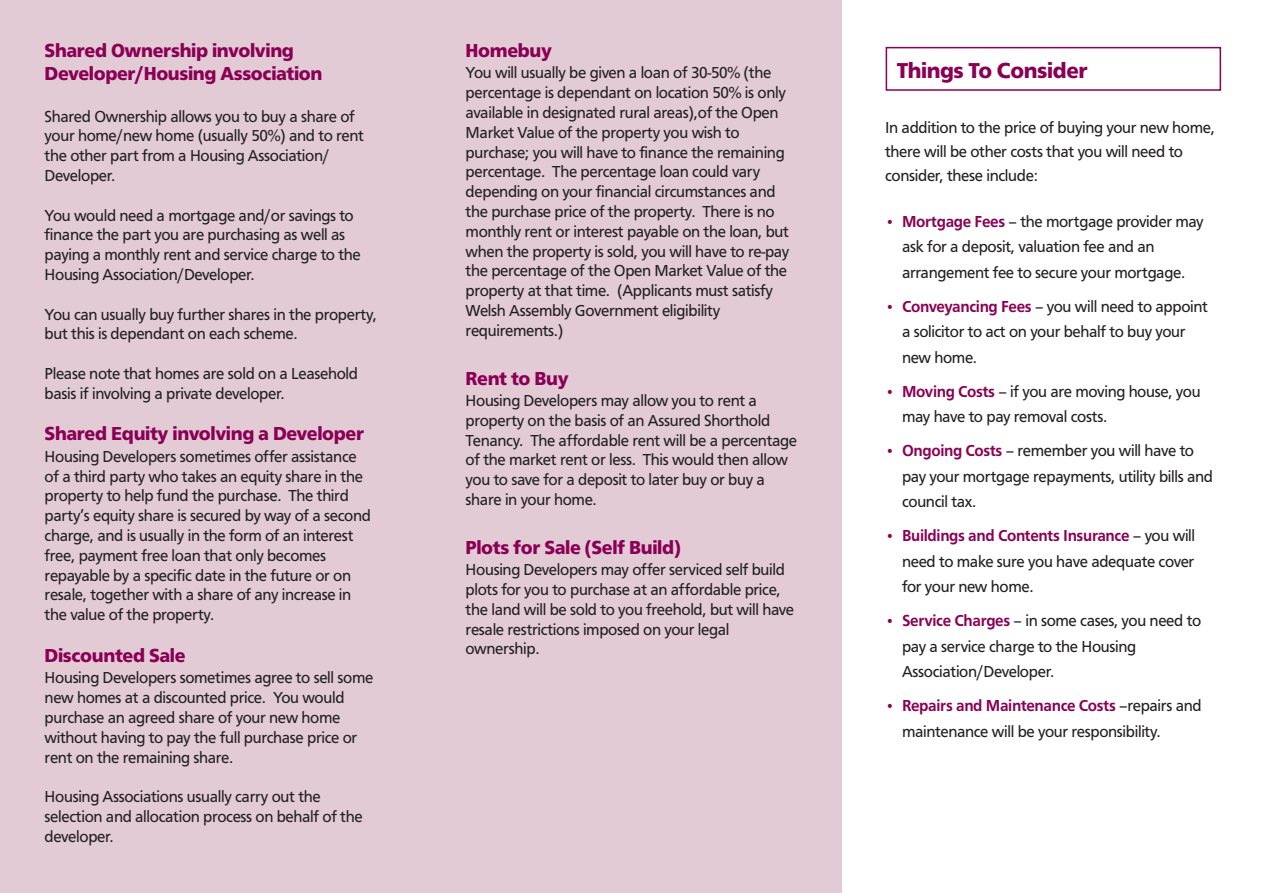
<style>
.page{position:relative;width:1263px;height:893px;background:#fff}
.page>*{position:absolute;margin:0;border:0;box-sizing:border-box;transform-origin:0 0}
.t1{font:700 22.5px "Frutus T";letter-spacing:-.02em;color:#8a0054;scale:.96 1}
.t2{font:700 19.5px/23.4px "Frutus T";letter-spacing:-.02em;color:#8a0054;scale:.96 1}
.t3{font:16.5px/19.8px "Frutus T";letter-spacing:-.02em;color:#231f20;scale:.96 1}
.s1{font-size:15px;color:#8a0054}
.s2{font-weight:500;color:#8a0054}
</style>
<div class="page">
<div style="left:0;top:0;width:842px;height:893px;background:#e3cbd6"></div>
<div style="left:886px;top:47px;width:335px;height:44px;border:2px solid #8a0054"></div>
<p class="t2" style="left:45px;top:40px;width:291px">Shared Ownership involving<br>Developer/Housing Association</p>
<p class="t3" style="left:45px;top:108px;width:334px">Shared Ownership allows you to buy a share of your home/new home (usually 50%) and to rent the other part from a Housing Association/ Developer.</p>
<p class="t3" style="left:45px;top:207px;width:331px">You would need a mortgage and/or savings to finance the part you are purchasing as well as paying a monthly rent and service charge to the Housing Association/Developer.</p>
<p class="t3" style="left:45px;top:306px;width:348px">You can usually buy further shares in the property, but this is dependant on each scheme.</p>
<p class="t3" style="left:45px;top:365px;width:328px">Please note that homes are sold on a Leasehold basis if involving a private developer.</p>
<p class="t2" style="left:45px;top:424px;width:334px">Shared Equity involving a Developer</p>
<p class="t3" style="left:45px;top:448px;width:341px">Housing Developers sometimes offer assistance of a third party who takes an equity share in the property to help fund the purchase. The third party’s equity share is secured by way of a second charge, and is usually in the form of an interest free, payment free loan that only becomes repayable by a specific date in the future or on resale, together with a share of any increase in the value of the property.</p>
<p class="t2" style="left:45px;top:645px;width:148px">Discounted Sale</p>
<p class="t3" style="left:45px;top:669px;width:344px">Housing Developers sometimes agree to sell some new homes at a discounted price. You would purchase an agreed share of your new home without having to pay the full purchase price or rent on the remaining share.</p>
<p class="t3" style="left:45px;top:788px;width:333px">Housing Associations usually carry out the selection and allocation process on behalf of the developer.</p>
<p class="t2" style="left:466px;top:40px;width:91px">Homebuy</p>
<p class="t3" style="left:466px;top:64px;width:339px">You will usually be given a loan of 30-50% (the percentage is dependant on location 50% is only available in designated rural areas),of the Open Market Value of the property you wish to purchase; you will have to finance the remaining percentage. The percentage loan could vary depending on your financial circumstances and the purchase price of the property. There is no monthly rent or interest payable on the loan, but when the property is sold, you will have to re-pay the percentage of the Open Market Value of the property at that time. (Applicants must satisfy Welsh Assembly Government eligibility requirements.)</p>
<p class="t2" style="left:466px;top:368px;width:109px">Rent to Buy</p>
<p class="t3" style="left:466px;top:392px;width:347px">Housing Developers may allow you to rent a property on the basis of an Assured Shorthold Tenancy. The affordable rent will be a percentage of the market rent or less. This would then allow you to save for a deposit to later buy or buy a share in your home.</p>
<p class="t2" style="left:466px;top:537px;width:226px">Plots for Sale (Self Build)</p>
<p class="t3" style="left:466px;top:561px;width:344px">Housing Developers may offer serviced self build plots for you to purchase at an affordable price, the land will be sold to you freehold, but will have resale restrictions imposed on your legal ownership.</p>
<h1 class="t1" style="left:897px;top:61px;width:200px">Things To Consider</h1>
<p class="t3" style="left:885px;top:117px;width:345px;line-height:24px">In addition to the price of buying your new home, there will be other costs that you will need to consider, these include:</p>
<p class="t3" style="left:902px;top:210px;width:316px;line-height:25.5px;text-indent:-17px"><span class="s1">•</span> <span class="s2">Mortgage Fees</span> – the mortgage provider may ask for a deposit, valuation fee and an arrangement fee to secure your mortgage.</p>
<p class="t3" style="left:902px;top:295px;width:320px;line-height:25.5px;text-indent:-17px"><span class="s1">•</span> <span class="s2">Conveyancing Fees</span> – you will need to appoint a solicitor to act on your behalf to buy your new home.</p>
<p class="t3" style="left:902px;top:380px;width:313px;line-height:25.5px;text-indent:-17px"><span class="s1">•</span> <span class="s2">Moving Costs</span> – if you are moving house, you may have to pay removal costs.</p>
<p class="t3" style="left:902px;top:439px;width:325px;line-height:25.5px;text-indent:-17px"><span class="s1">•</span> <span class="s2">Ongoing Costs</span> – remember you will have to pay your mortgage repayments, utility bills and council tax.</p>
<p class="t3" style="left:902px;top:524px;width:307px;line-height:25.5px;text-align:justify;text-indent:-17px"><span class="s1">•</span> <span class="s2">Buildings and Contents Insurance</span> – you will need to make sure you have adequate cover for your new home.</p>
<p class="t3" style="left:902px;top:609px;width:313px;line-height:25.5px;text-indent:-17px"><span class="s1">•</span> <span class="s2">Service Charges</span> – in some cases, you need to pay a service charge to the Housing<br>Association/Developer.</p>
<p class="t3" style="left:902px;top:694px;width:314px;line-height:25.5px;text-indent:-17px"><span class="s1">•</span> <span class="s2">Repairs and Maintenance Costs</span> –repairs and maintenance will be your responsibility.</p>
</div>
